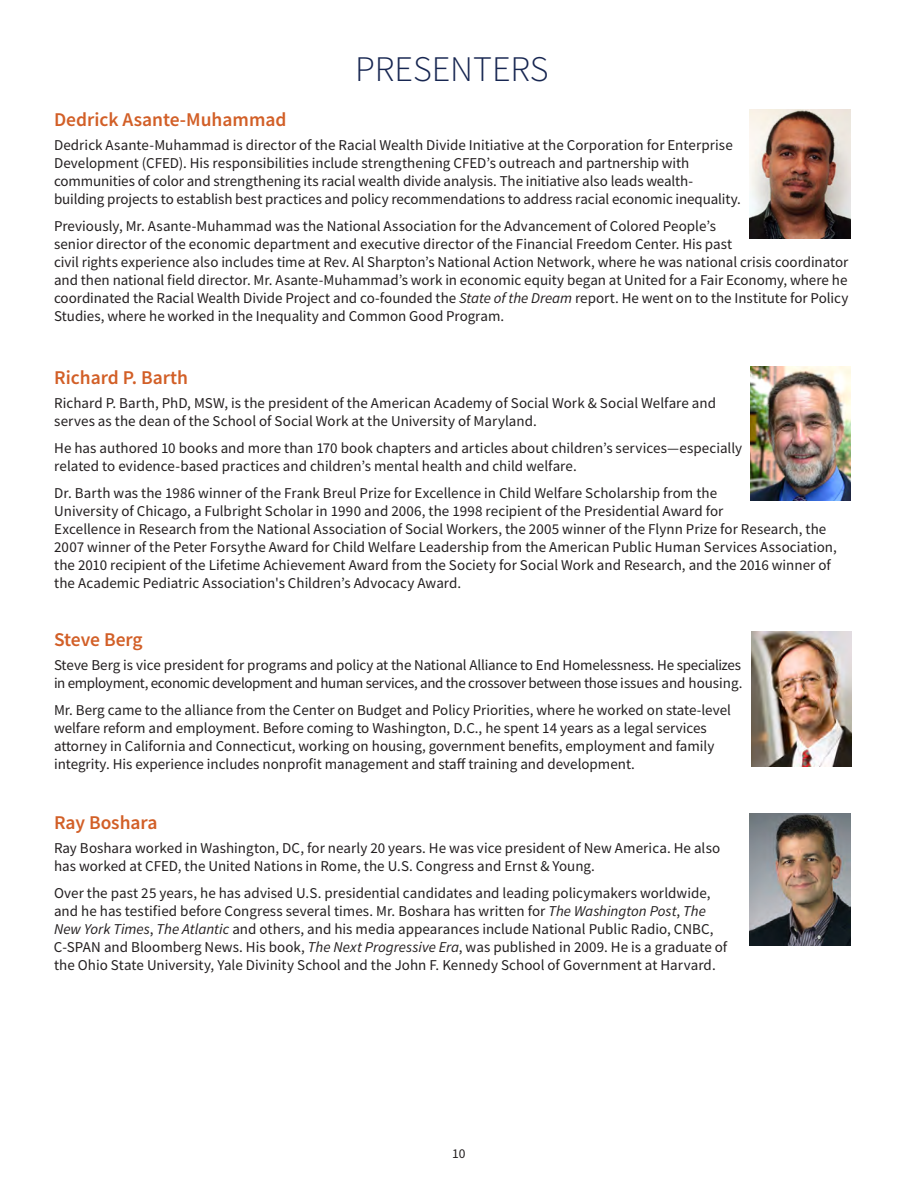
<style>
.page{position:relative;width:918px;height:1188px;background:#fff}
.page>*{position:absolute;margin:0;border:0;box-sizing:border-box;transform-origin:0 0}
.t1{font:300 36px "Source Sans Pro";color:#172651}
.t2{font:600 19.5px "Source Sans Pro";color:#d25f27}
.t3{font:15px/18px "Source Sans Pro";color:#231f20}
.t4{font:13.5px "Source Sans Pro";color:#231f20}
.s1{font-style:italic}
</style>
<div class="page">
<img style="left:749px;top:109px;width:101px;height:130px">
<img style="left:750px;top:366px;width:100px;height:135px">
<img style="left:751px;top:632px;width:101px;height:135px">
<img style="left:750px;top:814px;width:100px;height:131px">
<h1 class="t1" style="left:355px;top:47px;width:195px">PRESENTERS</h1>
<h2 class="t2" style="left:54px;top:107px;width:234px">Dedrick Asante-Muhammad</h2>
<p class="t3" style="left:54px;top:136px;width:688px">Dedrick Asante-Muhammad is director of the Racial Wealth Divide Initiative at the Corporation for Enterprise Development (CFED). His responsibilities include strengthening CFED’s outreach and partnership with communities of color and strengthening its racial wealth divide analysis. The initiative also leads wealth&shy;building projects to establish best practices and policy recommendations to address racial economic inequality.</p>
<p class="t3" style="left:54px;top:217px;width:796px">Previously, Mr. Asante-Muhammad was the National Association for the Advancement of Colored People’s<br>senior director of the economic department and executive director of the Financial Freedom Center. His past<br>civil rights experience also includes time at Rev. Al Sharpton’s National Action Network, where he was national crisis coordinator and then national field director. Mr. Asante-Muhammad’s work in economic equity began at United for a Fair Economy, where he coordinated the Racial Wealth Divide Project and co-founded the <span class="s1">State of the Dream</span> report. He went on to the Institute for Policy Studies, where he worked in the Inequality and Common Good Program.</p>
<h2 class="t2" style="left:54px;top:364px;width:135px">Richard P. Barth</h2>
<p class="t3" style="left:54px;top:394px;width:663px">Richard P. Barth, PhD, MSW, is the president of the American Academy of Social Work &amp; Social Welfare and serves as the dean of the School of Social Work at the University of Maryland.</p>
<p class="t3" style="left:54px;top:439px;width:689px">He has authored 10 books and more than 170 book chapters and articles about children’s services—especially related to evidence-based practices and children’s mental health and child welfare.</p>
<p class="t3" style="left:54px;top:484px;width:784px">Dr. Barth was the 1986 winner of the Frank Breul Prize for Excellence in Child Welfare Scholarship from the<br>University of Chicago, a Fulbright Scholar in 1990 and 2006, the 1998 recipient of the Presidential Award for<br>Excellence in Research from the National Association of Social Workers, the 2005 winner of the Flynn Prize for Research, the 2007 winner of the Peter Forsythe Award for Child Welfare Leadership from the American Public Human Services Association, the 2010 recipient of the Lifetime Achievement Award from the Society for Social Work and Research, and the 2016 winner of the Academic Pediatric Association's Children’s Advocacy Award.</p>
<h2 class="t2" style="left:54px;top:627px;width:90px">Steve Berg</h2>
<p class="t3" style="left:54px;top:656px;width:690px">Steve Berg is vice president for programs and policy at the National Alliance to End Homelessness. He specializes in employment, economic development and human services, and the crossover between those issues and housing.</p>
<p class="t3" style="left:54px;top:701px;width:678px">Mr. Berg came to the alliance from the Center on Budget and Policy Priorities, where he worked on state-level welfare reform and employment. Before coming to Washington, D.C., he spent 14 years as a legal services attorney in California and Connecticut, working on housing, government benefits, employment and family integrity. His experience includes nonprofit management and staff training and development.</p>
<h2 class="t2" style="left:54px;top:810px;width:105px">Ray Boshara</h2>
<p class="t3" style="left:54px;top:839px;width:668px">Ray Boshara worked in Washington, DC, for nearly 20 years. He was vice president of New America. He also has worked at CFED, the United Nations in Rome, the U.S. Congress and Ernst &amp; Young.</p>
<p class="t3" style="left:54px;top:884px;width:675px">Over the past 25 years, he has advised U.S. presidential candidates and leading policymakers worldwide, and he has testified before Congress several times. Mr. Boshara has written for <span class="s1">The Washington Post</span>, <span class="s1">The New York Times</span>, <span class="s1">The Atlantic</span> and others, and his media appearances include National Public Radio, CNBC, C-SPAN and Bloomberg News. His book, <span class="s1">The Next Progressive Era</span>, was published in 2009. He is a graduate of the Ohio State University, Yale Divinity School and the John F. Kennedy School of Government at Harvard.</p>
<p class="t4" style="left:452px;top:1145px;width:15px">10</p>
</div>
